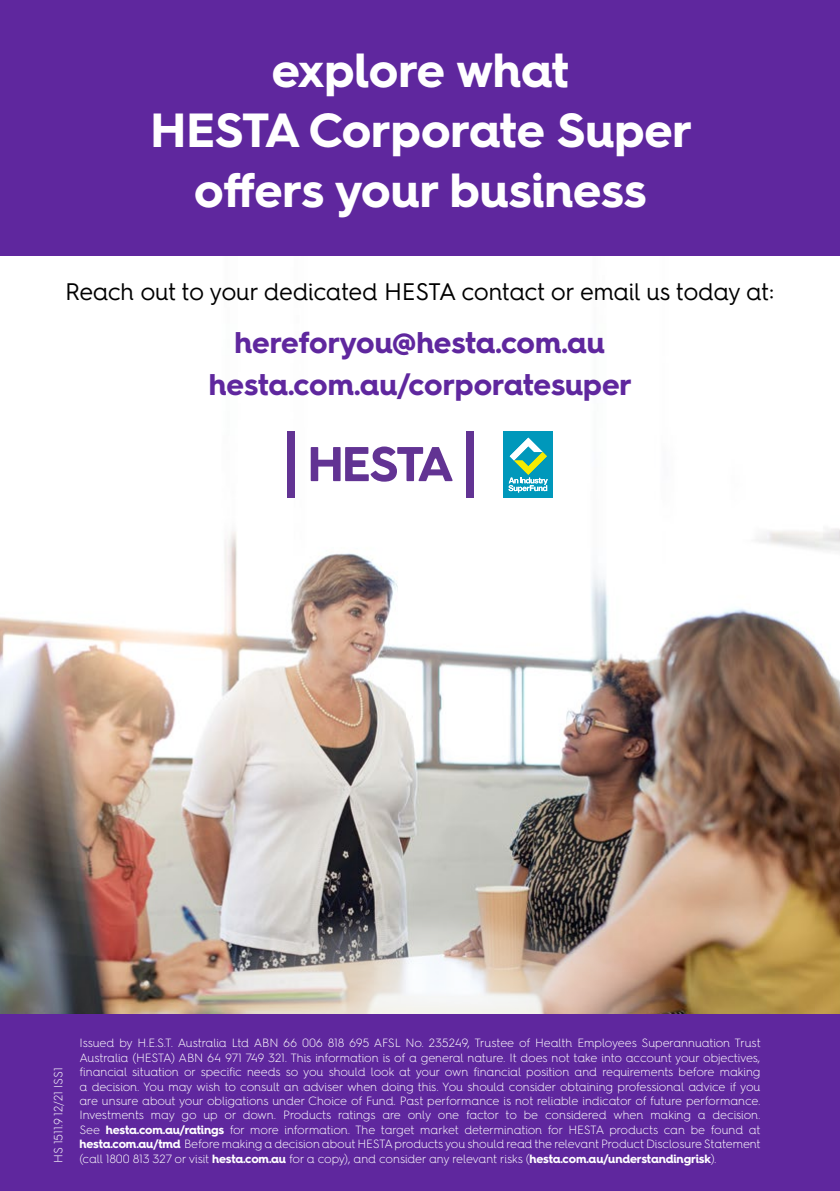
<style>
.page{position:relative;width:840px;height:1191px;background:#fff}
.page>*{position:absolute;margin:0;border:0;box-sizing:border-box;transform-origin:0 0}
.t1{font:700 48px/60px "Hurme Geometric Sans 4";color:#fff;text-align:center}
.t2{font:700 30px/41.6px "Hurme Geometric Sans 4";letter-spacing:-.005em;color:#5f279e;text-align:center}
.t3{font:24px "Hurme Geometric Sans 4";letter-spacing:-.02em;color:#000}
.t4{font:300 12px/14.4px "Hurme Geometric Sans 4";letter-spacing:-.01em;color:#fff;text-align:justify}
.s1{font-weight:700}
</style>
<div class="page">
<img style="left:0;top:255px;width:839px;height:759px">
<img style="left:136px;top:891px;width:567px;height:283px;border-radius:50%">
<div style="left:0;top:0;width:839px;height:255px;background:#5f279e"></div>
<div style="left:0;top:1014px;width:839px;height:177px;background:#5f279e"></div>
<div style="left:503px;top:431px;width:49px;height:66px;background:#0098bb"></div>
<svg style="left:508px;top:437px;width:39px;height:55px"></svg>
<div style="left:287px;top:431px;width:7px;height:66px;background:#623393"></div>
<div style="left:465px;top:431px;width:8px;height:66px;background:#623393"></div>
<svg style="left:310px;top:446px;width:142px;height:36px"></svg>
<h1 class="t1" style="left:150px;top:40px;width:543px">explore what<br>HESTA Corporate Super offers your business</h1>
<h3 class="t3" style="left:65px;top:275px;width:710px">Reach out to your dedicated HESTA contact or email us today at:</h3>
<h2 class="t2" style="left:209px;top:321px;width:424px">hereforyou@hesta.com.au hesta.com.au/corporatesuper</h2>
<p class="t4" style="left:51px;top:1162px;width:97px;rotate:-90deg">HS 1511.9 12/21 ISS1</p>
<p class="t4" style="left:79px;top:1035px;width:682px">Issued by H.E.S.T. Australia Ltd ABN 66 006 818 695 AFSL No. 235249, Trustee of Health Employees Superannuation Trust Australia (HESTA) ABN 64 971 749 321. This information is of a general nature. It does not take into account your objectives, financial situation or specific needs so you should look at your own financial position and requirements before making a decision. You may wish to consult an adviser when doing this. You should consider obtaining professional advice if you are unsure about your obligations under Choice of Fund. Past performance is not reliable indicator of future performance.<br>Investments may go up or down. Products ratings are only one factor to be considered when making a decision.<br>See <span class="s1">hesta.com.au/ratings</span> for more information. The target market determination for HESTA products can be found at <span class="s1">hesta.com.au/tmd</span> Before making a decision about HESTA products you should read the relevant Product Disclosure Statement (call 1800 813 327 or visit <span class="s1">hesta.com.au</span> for a copy), and consider any relevant risks (<span class="s1">hesta.com.au/understandingrisk</span>).</p>
</div>
